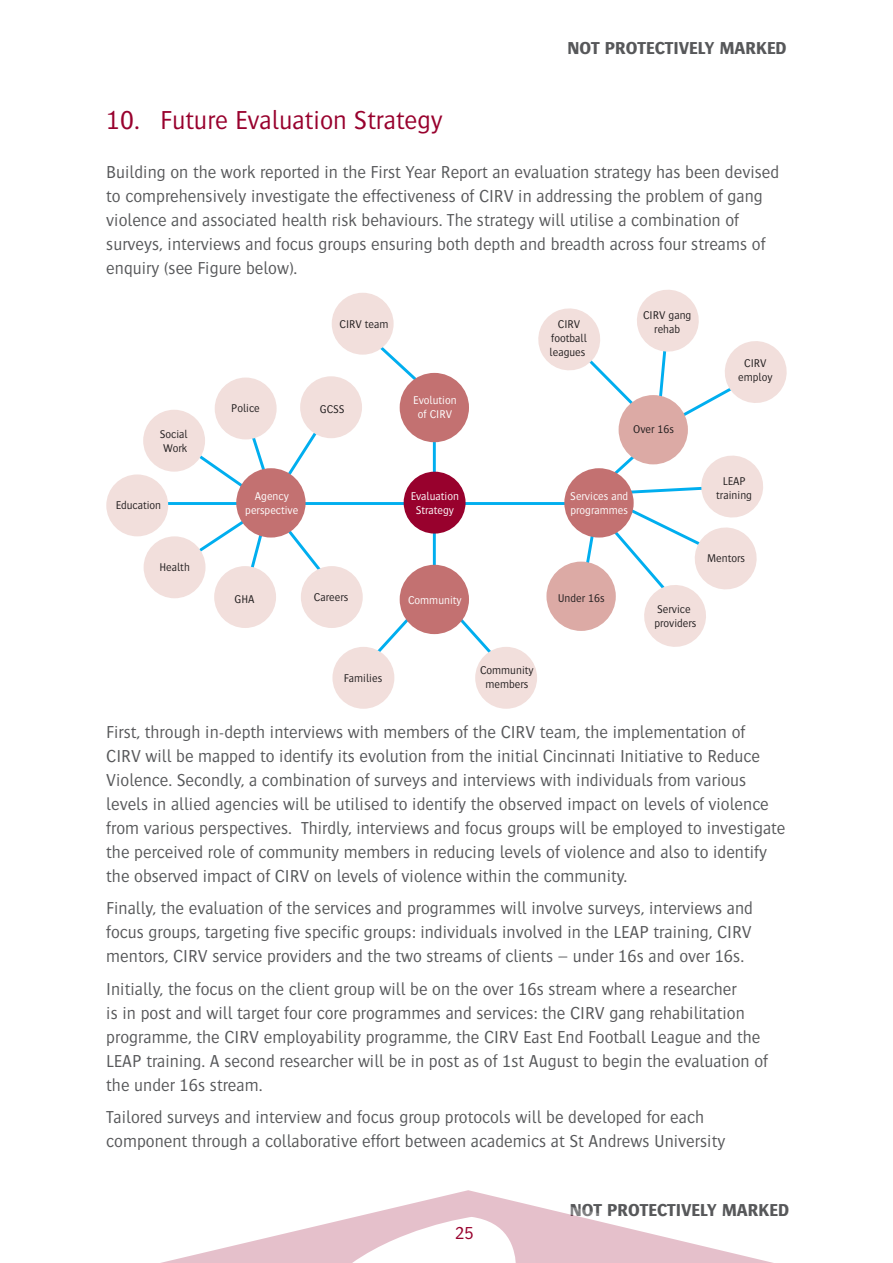
<style>
.page{position:relative;width:893px;height:1263px;background:#fff}
.page>*{position:absolute;margin:0;border:0;box-sizing:border-box;transform-origin:0 0}
.Page_heading{font:300 27px "Bosis";color:#98012d}
.t1{font:300 18px/24px "Bosis";color:#57585a}
.t2{font:700 18px "Bosis";color:#57585a}
.t3{font:300 18px "Bosis";color:#98012d}
.t4{font:300 11.7px/14px "Bosis";color:#231f20;text-align:center}
.t5{font:300 11.7px/14px "Bosis";color:#fff;text-align:center}
</style>
<div class="page">
<svg style="left:161px;top:1190px;width:612px;height:73px"></svg>
<svg style="left:154px;top:336px;width:566px;height:332px"></svg>
<div style="left:106px;top:474px;width:62px;height:62px;background:#f2dfdc;border-radius:50%"></div>
<div style="left:144px;top:536px;width:61px;height:62px;background:#f2dfdc;border-radius:50%"></div>
<div style="left:214px;top:566px;width:62px;height:62px;background:#f2dfdc;border-radius:50%"></div>
<svg style="left:266px;top:405px;width:171px;height:197px"></svg>
<svg style="left:720px;top:341px;width:67px;height:62px"></svg>
<div style="left:619px;top:395px;width:69px;height:69px;background:#dcaaa5;border-radius:50%"></div>
<div style="left:546px;top:562px;width:70px;height:69px;background:#dcaaa5;border-radius:50%"></div>
<div style="left:143px;top:410px;width:62px;height:62px;background:#f2dfdc;border-radius:50%"></div>
<div style="left:332px;top:293px;width:62px;height:62px;background:#f2dfdc;border-radius:50%"></div>
<div style="left:300px;top:376px;width:62px;height:62px;background:#f2dfdc;border-radius:50%"></div>
<div style="left:215px;top:378px;width:62px;height:61px;background:#f2dfdc;border-radius:50%"></div>
<svg style="left:632px;top:290px;width:71px;height:66px"></svg>
<svg style="left:640px;top:451px;width:123px;height:200px"></svg>
<div style="left:564px;top:468px;width:70px;height:69px;background:#c37171;border-radius:50%"></div>
<div style="left:236px;top:468px;width:70px;height:69px;background:#c37171;border-radius:50%"></div>
<div style="left:400px;top:373px;width:69px;height:69px;background:#c37171;border-radius:50%"></div>
<div style="left:400px;top:565px;width:69px;height:69px;background:#c37171;border-radius:50%"></div>
<div style="left:404px;top:472px;width:62px;height:62px;background:#98012d;border-radius:50%"></div>
<div style="left:332px;top:647px;width:62px;height:62px;background:#f2dfdc;border-radius:50%"></div>
<div style="left:475px;top:647px;width:62px;height:62px;background:#f2dfdc;border-radius:50%"></div>
<div style="left:301px;top:566px;width:62px;height:62px;background:#f2dfdc;border-radius:50%"></div>
<svg style="left:534px;top:308px;width:70px;height:67px"></svg>
<p class="t2" style="left:567px;top:38px;width:221px">NOT PROTECTIVELY MARKED</p>
<p class="Page_heading" style="left:106px;top:105px;width:338px">10. Future Evaluation Strategy</p>
<p class="t1" style="left:106px;top:160px;width:674px">Building on the work reported in the First Year Report an evaluation strategy has been devised to comprehensively investigate the effectiveness of CIRV in addressing the problem of gang violence and associated health risk behaviours. The strategy will utilise a combination of surveys, interviews and focus groups ensuring both depth and breadth across four streams of enquiry (see Figure below).</p>
<p class="t4" style="left:160px;top:427px;width:29px;text-align:left">Social<br>Work</p>
<p class="t4" style="left:116px;top:498px;width:47px">Education</p>
<p class="t4" style="left:159px;top:560px;width:32px">Health</p>
<p class="t4" style="left:340px;top:317px;width:51px">CIRV team</p>
<p class="t4" style="left:231px;top:401px;width:30px">Police</p>
<p class="t4" style="left:320px;top:401px;width:27px">GCSS</p>
<p class="t5" style="left:245px;top:489px;width:55px">Agency perspective</p>
<p class="t4" style="left:234px;top:591px;width:22px">GHA</p>
<p class="t4" style="left:314px;top:590px;width:36px">Careers</p>
<p class="t4" style="left:344px;top:670px;width:40px">Families</p>
<p class="t5" style="left:413px;top:393px;width:45px">Evolution of CIRV</p>
<p class="t4" style="left:550px;top:317px;width:39px">CIRV football leagues</p>
<p class="t4" style="left:643px;top:308px;width:50px">CIRV gang rehab</p>
<p class="t4" style="left:633px;top:422px;width:43px">Over 16s</p>
<p class="t4" style="left:738px;top:356px;width:36px">CIRV employ</p>
<p class="t5" style="left:411px;top:488px;width:50px">Evaluation<br>Strategy</p>
<p class="t5" style="left:570px;top:489px;width:60px;text-align:left">Services and programmes</p>
<p class="t5" style="left:408px;top:592px;width:55px">Community</p>
<p class="t4" style="left:480px;top:663px;width:55px">Community members</p>
<p class="t4" style="left:558px;top:591px;width:49px">Under 16s</p>
<p class="t4" style="left:716px;top:473px;width:37px">LEAP training</p>
<p class="t4" style="left:707px;top:551px;width:39px">Mentors</p>
<p class="t4" style="left:654px;top:602px;width:44px;text-align:left">Service providers</p>
<p class="t1" style="left:106px;top:720px;width:681px">First, through in-depth interviews with members of the CIRV team, the implementation of<br>CIRV will be mapped to identify its evolution from the initial Cincinnati Initiative to Reduce Violence. Secondly, a combination of surveys and interviews with individuals from various levels in allied agencies will be utilised to identify the observed impact on levels of violence from various perspectives. Thirdly, interviews and focus groups will be employed to investigate the perceived role of community members in reducing levels of violence and also to identify the observed impact of CIRV on levels of violence within the community.</p>
<p class="t1" style="left:106px;top:896px;width:648px;text-align:justify">Finally, the evaluation of the services and programmes will involve surveys, interviews and focus groups, targeting five specific groups: individuals involved in the LEAP training, CIRV mentors, CIRV service providers and the two streams of clients – under 16s and over 16s.</p>
<p class="t1" style="left:106px;top:977px;width:663px">Initially, the focus on the client group will be on the over 16s stream where a researcher<br>is in post and will target four core programmes and services: the CIRV gang rehabilitation programme, the CIRV employability programme, the CIRV East End Football League and the LEAP training. A second researcher will be in post as of 1st August to begin the evaluation of the under 16s stream.</p>
<p class="t1" style="left:106px;top:1105px;width:620px">Tailored surveys and interview and focus group protocols will be developed for each component through a collaborative effort between academics at St Andrews University</p>
<p class="t3" style="left:455px;top:1223px;width:20px">25</p>
<p class="t2" style="left:570px;top:1200px;width:221px">NOT PROTECTIVELY MARKED</p>
</div>
